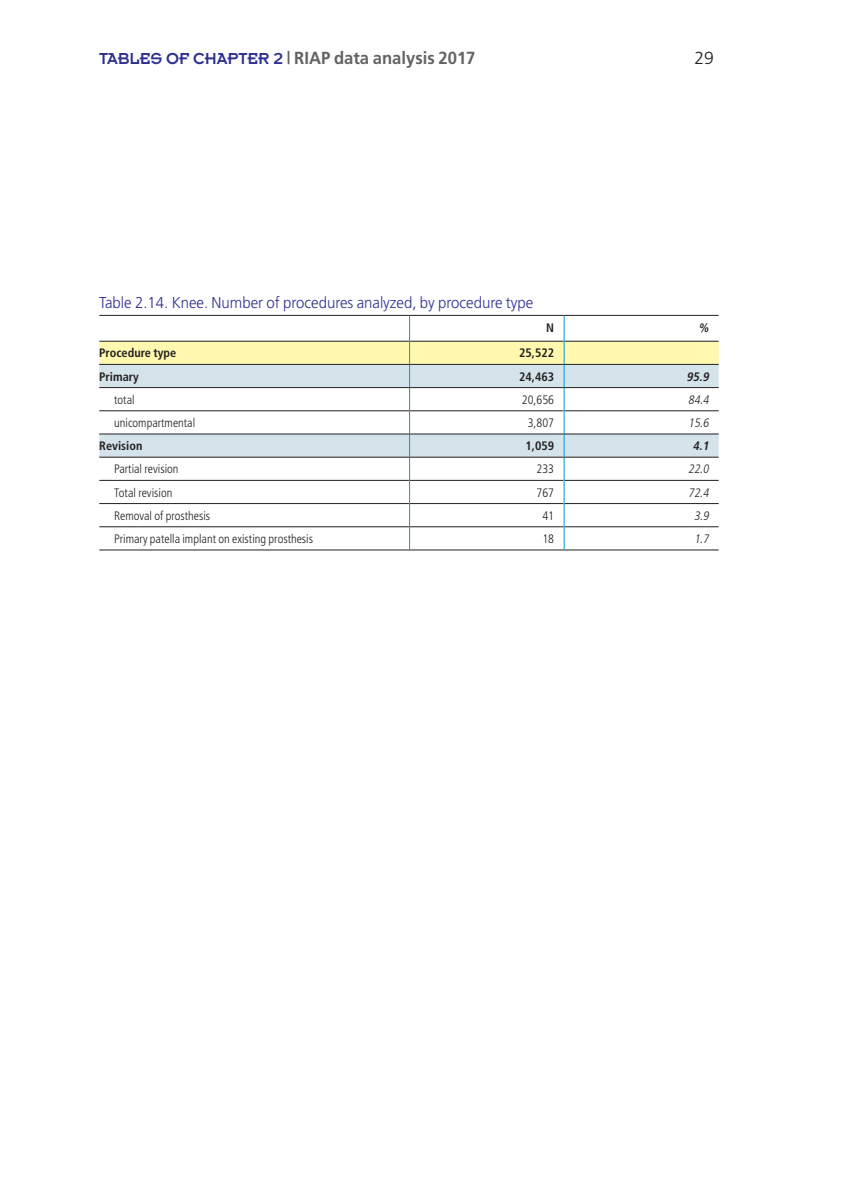
<style>
.page{position:relative;width:844px;height:1191px;background:#fff}
.page>*{position:absolute;margin:0;border:0;box-sizing:border-box;transform-origin:0 0}
.t1{font:700 17.5px "Frutiger";color:#636366;scale:.95 1}
.t2{font:300 17.5px "Frutiger";color:#231f20}
.t3{font:300 15.75px "Frutiger";color:#2e3092;scale:.95 1}
.t4{font:300 condensed 12.25px "Frutiger";color:#231f20}
.t5{font:700 condensed 12.25px "Frutiger";color:#231f20}
.t6{font:italic 300 condensed 12.25px "Frutiger";color:#231f20}
.t7{font:italic 700 condensed 12.25px "Frutiger";color:#231f20}
.s1{font-family:"Insignia A";font-weight:400;color:#2e3092}
</style>
<div class="page">
<hr style="left:99px;top:315px;width:310px;height:1px;background:#231f20">
<hr style="left:409px;top:315px;width:155px;height:1px;background:#231f20">
<hr style="left:564px;top:315px;width:154px;height:1px;background:#231f20">
<hr style="left:99px;top:549px;width:310px;height:1px;background:#231f20">
<hr style="left:409px;top:549px;width:155px;height:1px;background:#231f20">
<hr style="left:564px;top:549px;width:154px;height:1px;background:#231f20">
<svg style="left:99px;top:316px;width:619px;height:233px"></svg>
<hr style="left:99px;top:433px;width:310px;height:1px;background:#231f20">
<hr style="left:409px;top:433px;width:155px;height:1px;background:#231f20">
<hr style="left:564px;top:433px;width:154px;height:1px;background:#231f20">
<hr style="left:99px;top:457px;width:310px;height:1px;background:#231f20">
<hr style="left:409px;top:457px;width:155px;height:1px;background:#231f20">
<hr style="left:564px;top:457px;width:154px;height:1px;background:#231f20">
<hr style="left:99px;top:364px;width:310px;height:1px;background:#231f20">
<hr style="left:409px;top:364px;width:155px;height:1px;background:#231f20">
<hr style="left:564px;top:364px;width:154px;height:1px;background:#231f20">
<hr style="left:99px;top:387px;width:310px;height:1px;background:#231f20">
<hr style="left:409px;top:387px;width:155px;height:1px;background:#231f20">
<hr style="left:564px;top:387px;width:154px;height:1px;background:#231f20">
<h1 class="t1" style="left:99px;top:47px;width:397px"><span class="s1">TABLES OF CHAPTER 2</span> | RIAP data analysis 2017</h1>
<h1 class="t2" style="left:694px;top:48px;width:21px">29</h1>
<p class="t3" style="left:99px;top:294px;width:458px">Table 2.14. Knee. Number of procedures analyzed, by procedure type</p>
<p class="t5" style="left:546px;top:320px;width:9px">N</p>
<p class="t7" style="left:698px;top:320px;width:14px">%</p>
<p class="t5" style="left:99px;top:346px;width:78px">Procedure type</p>
<p class="t5" style="left:519px;top:346px;width:37px">25,522</p>
<p class="t5" style="left:99px;top:369px;width:41px">Primary</p>
<p class="t5" style="left:519px;top:369px;width:37px">24,463</p>
<p class="t7" style="left:686px;top:369px;width:26px">95.9</p>
<p class="t4" style="left:114px;top:392px;width:22px">total</p>
<p class="t4" style="left:521px;top:392px;width:34px">20,656</p>
<p class="t6" style="left:688px;top:392px;width:25px">84.4</p>
<p class="t4" style="left:114px;top:416px;width:83px">unicompartmental</p>
<p class="t4" style="left:527px;top:416px;width:28px">3,807</p>
<p class="t6" style="left:688px;top:416px;width:25px">15.6</p>
<p class="t5" style="left:99px;top:438px;width:45px">Revision</p>
<p class="t5" style="left:525px;top:438px;width:30px">1,059</p>
<p class="t7" style="left:692px;top:438px;width:20px">4.1</p>
<p class="t4" style="left:114px;top:462px;width:66px">Partial revision</p>
<p class="t4" style="left:536px;top:462px;width:19px">233</p>
<p class="t6" style="left:688px;top:462px;width:25px">22.0</p>
<p class="t4" style="left:114px;top:485px;width:60px">Total revision</p>
<p class="t4" style="left:536px;top:485px;width:19px">767</p>
<p class="t6" style="left:688px;top:485px;width:25px">72.4</p>
<p class="t4" style="left:114px;top:508px;width:97px">Removal of prosthesis</p>
<p class="t4" style="left:542px;top:508px;width:13px">41</p>
<p class="t6" style="left:693px;top:508px;width:19px">3.9</p>
<p class="t4" style="left:114px;top:532px;width:200px">Primary patella implant on existing prosthesis</p>
<p class="t4" style="left:542px;top:532px;width:13px">18</p>
<p class="t6" style="left:693px;top:532px;width:19px">1.7</p>
</div>
